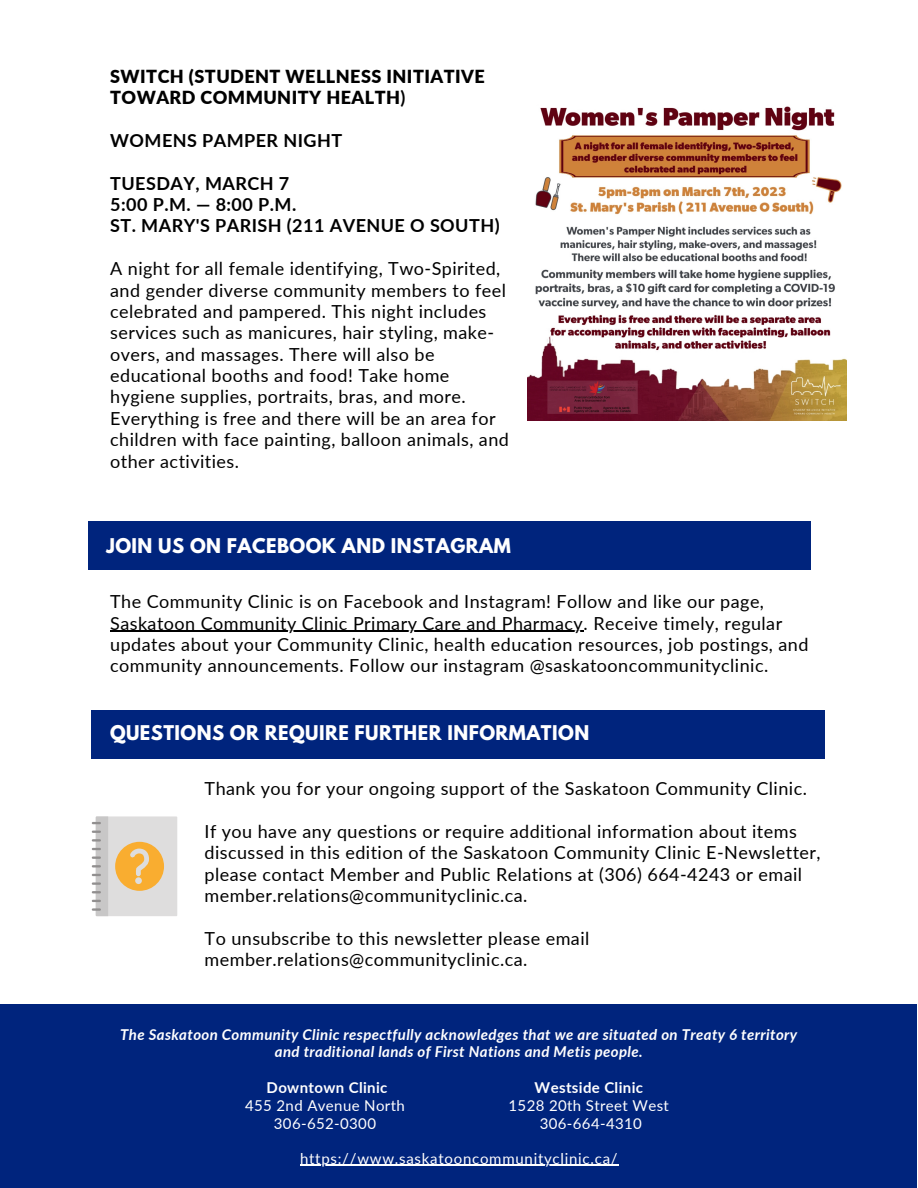
<style>
.page{position:relative;width:918px;height:1188px;background:#fff}
.page>*{position:absolute;margin:0;border:0;box-sizing:border-box;transform-origin:0 0}
.t1{font:18px/21.3px "Lato";letter-spacing:.025em;color:#000}
.t2{font:700 18px/21.3px "Lato";letter-spacing:.025em;color:#000}
.t3{font:700 18px "League Spartan";letter-spacing:.025em;color:#fff}
.t4{font:900 18px/21.3px "Lato";letter-spacing:.025em;color:#000}
.t5{font:italic 700 15px/16.8px "Lato";letter-spacing:.025em;color:#fff;text-align:center}
.t6{font:15px/18px "Lato";letter-spacing:.025em;color:#fff;text-align:center}
.t7{font:15px "Lato";letter-spacing:.05em;color:#fff}
.t8{font:700 15px "Lato";letter-spacing:.025em;color:#fff}
.s1{font-weight:700}
</style>
<div class="page">
<div style="left:0;top:1004px;width:916px;height:183px;background:#00247d"></div>
<div style="left:92px;top:711px;width:733px;height:48px;background:#00247d"></div>
<div style="left:96px;top:816px;width:81px;height:100px;background:#dedddd"></div>
<svg style="left:92px;top:817px;width:16px;height:99px;background:#c9c8c8"></svg>
<div style="left:115px;top:842px;width:49px;height:49px;background:#f9ad30;border-radius:50%"></div>
<svg style="left:130px;top:849px;width:19px;height:27px"></svg>
<div style="left:135px;top:877px;width:7px;height:7px;background:#dedddd;border-radius:50%"></div>
<div style="left:88px;top:521px;width:723px;height:49px;background:#00247d"></div>
<img style="left:527px;top:106px;width:320px;height:314px">
<hr style="left:300px;top:1165px;width:319px;height:1px;background:#fff">
<hr style="left:110px;top:631px;width:474px;height:1px;background:#000">
<p class="t4" style="left:110px;top:65px;width:376px">SWITCH (STUDENT WELLNESS INITIATIVE<br>TOWARD COMMUNITY HEALTH<span class="s1">)</span></p>
<p class="t2" style="left:110px;top:129px;width:233px">WOMENS PAMPER NIGHT</p>
<p class="t2" style="left:110px;top:172px;width:391px">TUESDAY, MARCH 7<br>5:00 P.M. — 8:00 P.M.<br>ST. MARY'S PARISH (211 AVENUE O SOUTH)</p>
<p class="t1" style="left:110px;top:258px;width:400px">A night for all female identifying, Two-Spirited, and gender diverse community members to feel celebrated and pampered. This night includes services such as manicures, hair styling, make&shy;overs, and massages. There will also be educational booths and food! Take home hygiene supplies, portraits, bras, and more.<br>Everything is free and there will be an area for children with face painting, balloon animals, and other activities.</p>
<p class="t3" style="left:106px;top:537px;width:406px">JOIN US ON FACEBOOK AND INSTAGRAM</p>
<p class="t1" style="left:110px;top:591px;width:700px">The Community Clinic is on Facebook and Instagram! Follow and like our page, Saskatoon Community Clinic Primary Care and Pharmacy. Receive timely, regular updates about your Community Clinic, health education resources, job postings, and community announcements. Follow our instagram @saskatooncommunityclinic.</p>
<p class="t3" style="left:110px;top:724px;width:481px">QUESTIONS OR REQUIRE FURTHER INFORMATION</p>
<p class="t1" style="left:205px;top:778px;width:604px">Thank you for your ongoing support of the Saskatoon Community Clinic.</p>
<p class="t1" style="left:205px;top:820px;width:618px">If you have any questions or require additional information about items discussed in this edition of the Saskatoon Community Clinic E-Newsletter, please contact Member and Public Relations at (306) 664-4243 or email member.relations@communityclinic.ca.</p>
<p class="t1" style="left:205px;top:927px;width:386px">To unsubscribe to this newsletter please email member.relations@communityclinic.ca.</p>
<p class="t5" style="left:120px;top:1026px;width:679px">The Saskatoon Community Clinic respectfully acknowledges that we are situated on Treaty 6 territory and traditional lands of First Nations and Metis people.</p>
<p class="t8" style="left:267px;top:1079px;width:122px">Downtown Clinic</p>
<p class="t6" style="left:245px;top:1097px;width:161px">455 2nd Avenue North<br>306-652-0300</p>
<p class="t8" style="left:535px;top:1079px;width:110px">Westside Clinic</p>
<p class="t6" style="left:509px;top:1097px;width:162px">1528 20th Street West<br>306-664-4310</p>
<p class="t7" style="left:300px;top:1149px;width:319px">https://www.saskatooncommunityclinic.ca/</p>
</div>
